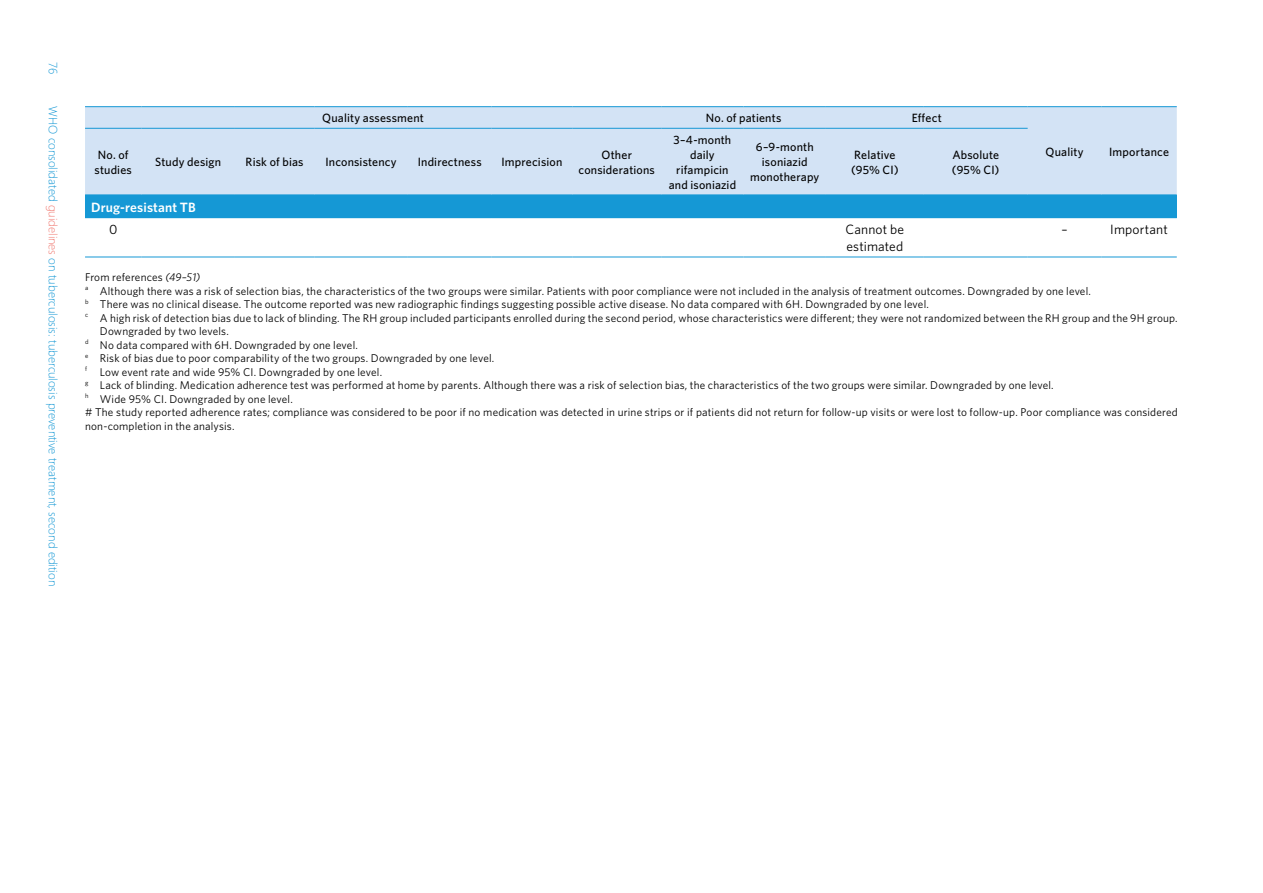
<style>
.page{position:relative;width:1263px;height:893px;background:#fff}
.page>*{position:absolute;margin:0;border:0;box-sizing:border-box;transform-origin:0 0}
.table_text{font:13.5px/16.5px "Whitney";letter-spacing:.01em;color:#000}
.table_head_1_white{font:600 13.5px "Whitney";letter-spacing:.01em;color:#fff}
.table_top{font:500 12px/15px "Whitney";letter-spacing:.015em;color:#000;text-align:center}
.t1{font:300 12px "Segoe UI";color:#1598d5}
.table_notes{font:11.25px/13.5px "Whitney";letter-spacing:.015em;color:#000}
.table_notes_no_indent{font:11.25px/13.5px "Whitney";letter-spacing:.015em;color:#000}
.s1{color:#f07a72}
.s2{font-style:italic}
</style>
<div class="page">
<div style="left:85px;top:107px;width:1092px;height:87px;background:#d3e3f5"></div>
<div style="left:85px;top:195px;width:1092px;height:23px;background:#1598d5"></div>
<hr style="left:85px;top:128px;width:56px;height:1px;background:#1598d5">
<hr style="left:141px;top:128px;width:94px;height:1px;background:#1598d5">
<hr style="left:235px;top:128px;width:79px;height:1px;background:#1598d5">
<hr style="left:314px;top:128px;width:94px;height:1px;background:#1598d5">
<hr style="left:408px;top:128px;width:83px;height:1px;background:#1598d5">
<hr style="left:491px;top:128px;width:81px;height:1px;background:#1598d5">
<hr style="left:572px;top:128px;width:89px;height:1px;background:#1598d5">
<hr style="left:661px;top:128px;width:82px;height:1px;background:#1598d5">
<hr style="left:743px;top:128px;width:83px;height:1px;background:#1598d5">
<hr style="left:826px;top:128px;width:98px;height:1px;background:#1598d5">
<hr style="left:924px;top:128px;width:104px;height:1px;background:#1598d5">
<hr style="left:85px;top:257px;width:56px;height:1px;background:#1598d5">
<hr style="left:141px;top:257px;width:94px;height:1px;background:#1598d5">
<hr style="left:235px;top:257px;width:79px;height:1px;background:#1598d5">
<hr style="left:314px;top:257px;width:94px;height:1px;background:#1598d5">
<hr style="left:408px;top:257px;width:83px;height:1px;background:#1598d5">
<hr style="left:491px;top:257px;width:81px;height:1px;background:#1598d5">
<hr style="left:572px;top:257px;width:89px;height:1px;background:#1598d5">
<hr style="left:661px;top:257px;width:82px;height:1px;background:#1598d5">
<hr style="left:743px;top:257px;width:83px;height:1px;background:#1598d5">
<hr style="left:826px;top:257px;width:98px;height:1px;background:#1598d5">
<hr style="left:924px;top:257px;width:104px;height:1px;background:#1598d5">
<hr style="left:1028px;top:257px;width:73px;height:1px;background:#1598d5">
<hr style="left:1101px;top:257px;width:76px;height:1px;background:#1598d5">
<hr style="left:85px;top:106px;width:56px;height:1px;background:#1598d5">
<hr style="left:141px;top:106px;width:94px;height:1px;background:#1598d5">
<hr style="left:235px;top:106px;width:79px;height:1px;background:#1598d5">
<hr style="left:314px;top:106px;width:94px;height:1px;background:#1598d5">
<hr style="left:408px;top:106px;width:83px;height:1px;background:#1598d5">
<hr style="left:491px;top:106px;width:81px;height:1px;background:#1598d5">
<hr style="left:572px;top:106px;width:89px;height:1px;background:#1598d5">
<hr style="left:661px;top:106px;width:82px;height:1px;background:#1598d5">
<hr style="left:743px;top:106px;width:83px;height:1px;background:#1598d5">
<hr style="left:826px;top:106px;width:98px;height:1px;background:#1598d5">
<hr style="left:924px;top:106px;width:104px;height:1px;background:#1598d5">
<hr style="left:1028px;top:106px;width:73px;height:1px;background:#1598d5">
<hr style="left:1101px;top:106px;width:76px;height:1px;background:#1598d5">
<hr style="left:85px;top:194px;width:56px;height:1px;background:#1598d5">
<hr style="left:141px;top:194px;width:94px;height:1px;background:#1598d5">
<hr style="left:235px;top:194px;width:79px;height:1px;background:#1598d5">
<hr style="left:314px;top:194px;width:94px;height:1px;background:#1598d5">
<hr style="left:408px;top:194px;width:83px;height:1px;background:#1598d5">
<hr style="left:491px;top:194px;width:81px;height:1px;background:#1598d5">
<hr style="left:572px;top:194px;width:89px;height:1px;background:#1598d5">
<hr style="left:661px;top:194px;width:82px;height:1px;background:#1598d5">
<hr style="left:743px;top:194px;width:83px;height:1px;background:#1598d5">
<hr style="left:826px;top:194px;width:98px;height:1px;background:#1598d5">
<hr style="left:924px;top:194px;width:104px;height:1px;background:#1598d5">
<hr style="left:1028px;top:194px;width:73px;height:1px;background:#1598d5">
<hr style="left:1101px;top:194px;width:76px;height:1px;background:#1598d5">
<p class="t1" style="left:61px;top:62px;width:14px;rotate:90deg">76</p>
<p class="t1" style="left:61px;top:106px;width:481px;rotate:90deg">WHO consolidated <span class="s1">guidelines</span> on tuberculosis: tuberculosis preventive treatment, second edition</p>
<p class="table_top" style="left:322px;top:110px;width:103px">Quality assessment</p>
<p class="table_top" style="left:706px;top:110px;width:77px">No. of patients</p>
<p class="table_top" style="left:912px;top:110px;width:32px">Effect</p>
<p class="table_top" style="left:669px;top:132px;width:69px">3–4-month daily rifampicin and isoniazid</p>
<p class="table_top" style="left:750px;top:140px;width:71px">6–9-month isoniazid monotherapy</p>
<p class="table_top" style="left:851px;top:147px;width:49px;text-align:left">Relative (95% CI)</p>
<p class="table_top" style="left:952px;top:147px;width:49px;text-align:left">Absolute (95% CI)</p>
<p class="table_top" style="left:98px;top:147px;width:32px">No. of</p>
<p class="table_top" style="left:1045px;top:144px;width:39px">Quality</p>
<p class="table_top" style="left:1109px;top:144px;width:62px">Importance</p>
<p class="table_top" style="left:95px;top:162px;width:39px">studies</p>
<p class="table_top" style="left:155px;top:155px;width:67px">Study design</p>
<p class="table_top" style="left:246px;top:155px;width:59px">Risk of bias</p>
<p class="table_top" style="left:325px;top:155px;width:73px">Inconsistency</p>
<p class="table_top" style="left:418px;top:155px;width:65px">Indirectness</p>
<p class="table_top" style="left:501px;top:155px;width:62px">Imprecision</p>
<p class="table_top" style="left:579px;top:147px;width:78px">Other considerations</p>
<p class="table_head_1_white" style="left:91px;top:198px;width:106px">Drug-resistant TB</p>
<p class="table_text" style="left:109px;top:221px;width:10px">0</p>
<p class="table_text" style="left:845px;top:221px;width:60px">Cannot be estimated</p>
<p class="table_text" style="left:1061px;top:221px;width:8px">–</p>
<p class="table_text" style="left:1110px;top:221px;width:59px">Important</p>
<p class="table_notes_no_indent" style="left:85px;top:270px;width:117px">From references <span class="s2">(49–51)</span></p>
<p class="table_notes" style="left:85px;top:284px;width:1007px"><sup>a</sup> Although there was a risk of selection bias, the characteristics of the two groups were similar. Patients with poor compliance were not included in the analysis of treatment outcomes. Downgraded by one level.</p>
<p class="table_notes" style="left:85px;top:297px;width:845px"><sup>b</sup> There was no clinical disease. The outcome reported was new radiographic findings suggesting possible active disease. No data compared with 6H. Downgraded by one level.</p>
<p class="table_notes" style="left:100px;top:311px;width:1079px;text-indent:-15px"><sup>c</sup> A high risk of detection bias due to lack of blinding. The RH group included participants enrolled during the second period, whose characteristics were different; they were not randomized between the RH group and the 9H group.<br>Downgraded by two levels.</p>
<p class="table_notes" style="left:85px;top:338px;width:274px"><sup>d</sup> No data compared with 6H. Downgraded by one level.</p>
<p class="table_notes" style="left:85px;top:351px;width:411px"><sup>e</sup> Risk of bias due to poor comparability of the two groups. Downgraded by one level.</p>
<p class="table_notes" style="left:85px;top:365px;width:299px"><sup>f</sup> Low event rate and wide 95% CI. Downgraded by one level.</p>
<p class="table_notes" style="left:85px;top:378px;width:970px"><sup>g</sup> Lack of blinding. Medication adherence test was performed at home by parents. Although there was a risk of selection bias, the characteristics of the two groups were similar. Downgraded by one level.</p>
<p class="table_notes" style="left:85px;top:392px;width:209px"><sup>h</sup> Wide 95% CI. Downgraded by one level.</p>
<p class="table_notes_no_indent" style="left:85px;top:405px;width:1094px"># The study reported adherence rates; compliance was considered to be poor if no medication was detected in urine strips or if patients did not return for follow-up visits or were lost to follow-up. Poor compliance was considered non-completion in the analysis.</p>
</div>
